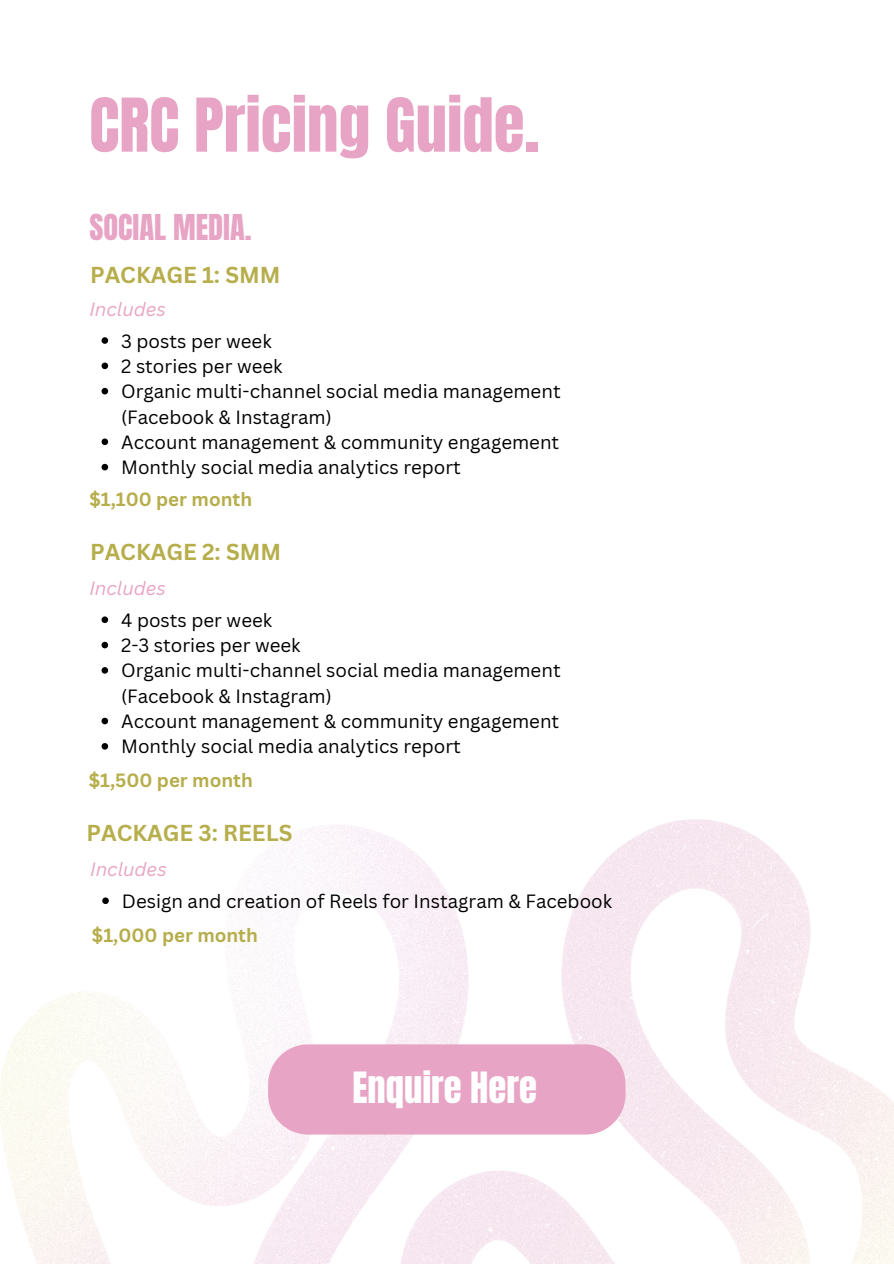
<style>
.page{position:relative;width:894px;height:1264px;background:#fff}
.page>*{position:absolute;margin:0;border:0;box-sizing:border-box;transform-origin:0 0}
.t1{font:63px "Anton";color:#e8a4c4}
.t2{font:36.6px "Anton";color:#fff}
.t3{font:30.3px "Anton";color:#e8a4c4}
.t4{font:700 22.5px "Canva Sans";color:#b6ad4b}
.t5{font:18.75px/25.3px "Canva Sans";color:#000}
.t6{font:700 18.75px "Canva Sans";color:#b6ad4b}
.t7{font:italic 18.75px "Canva Sans";color:#e8a4c4}
</style>
<div class="page">
<img style="left:0;top:819px;width:893px;height:444px">
<div style="left:268px;top:1044px;width:356px;height:90px;background:#e8a4c4;border-radius:40px"></div>
<svg style="left:101px;top:337px;width:7px;height:7px"></svg>
<svg style="left:101px;top:362px;width:7px;height:7px"></svg>
<svg style="left:101px;top:388px;width:7px;height:6px"></svg>
<svg style="left:101px;top:438px;width:7px;height:7px"></svg>
<svg style="left:101px;top:464px;width:7px;height:6px"></svg>
<svg style="left:101px;top:616px;width:7px;height:7px"></svg>
<svg style="left:101px;top:641px;width:7px;height:7px"></svg>
<svg style="left:101px;top:667px;width:7px;height:6px"></svg>
<svg style="left:101px;top:717px;width:7px;height:7px"></svg>
<svg style="left:101px;top:743px;width:7px;height:6px"></svg>
<svg style="left:102px;top:897px;width:7px;height:7px"></svg>
<h1 class="t1" style="left:89px;top:80px;width:451px">CRC Pricing Guide.</h1>
<h3 class="t3" style="left:89px;top:206px;width:164px">SOCIAL MEDIA.</h3>
<h4 class="t4" style="left:90px;top:259px;width:192px">PACKAGE 1: SMM</h4>
<p class="t7" style="left:89px;top:295px;width:78px">Includes</p>
<p class="t5" style="left:121px;top:327px;width:152px">3 posts per week</p>
<p class="t5" style="left:121px;top:353px;width:163px">2 stories per week</p>
<p class="t5" style="left:121px;top:378px;width:441px">Organic multi-channel social media management (Facebook &amp; Instagram)</p>
<p class="t5" style="left:121px;top:429px;width:439px">Account management &amp; community engagement</p>
<p class="t5" style="left:121px;top:454px;width:341px">Monthly social media analytics report</p>
<h5 class="t6" style="left:89px;top:486px;width:164px">$1,100 per month</h5>
<h4 class="t4" style="left:90px;top:536px;width:192px">PACKAGE 2: SMM</h4>
<p class="t7" style="left:89px;top:575px;width:78px">Includes</p>
<p class="t5" style="left:121px;top:607px;width:152px">4 posts per week</p>
<p class="t5" style="left:121px;top:632px;width:181px">2-3 stories per week</p>
<p class="t5" style="left:121px;top:657px;width:441px">Organic multi-channel social media management (Facebook &amp; Instagram)</p>
<p class="t5" style="left:121px;top:708px;width:439px">Account management &amp; community engagement</p>
<p class="t5" style="left:121px;top:733px;width:341px">Monthly social media analytics report</p>
<h5 class="t6" style="left:89px;top:767px;width:166px">$1,500 per month</h5>
<p class="t4" style="left:86px;top:817px;width:207px">PACKAGE 3: REELS</p>
<h4 class="t7" style="left:90px;top:855px;width:78px">Includes</h4>
<p class="t5" style="left:122px;top:887px;width:491px">Design and creation of Reels for Instagram &amp; Facebook</p>
<p class="t6" style="left:92px;top:921px;width:167px">$1,000 per month</p>
<h5 class="t2" style="left:352px;top:1061px;width:186px">Enquire Here</h5>
</div>
